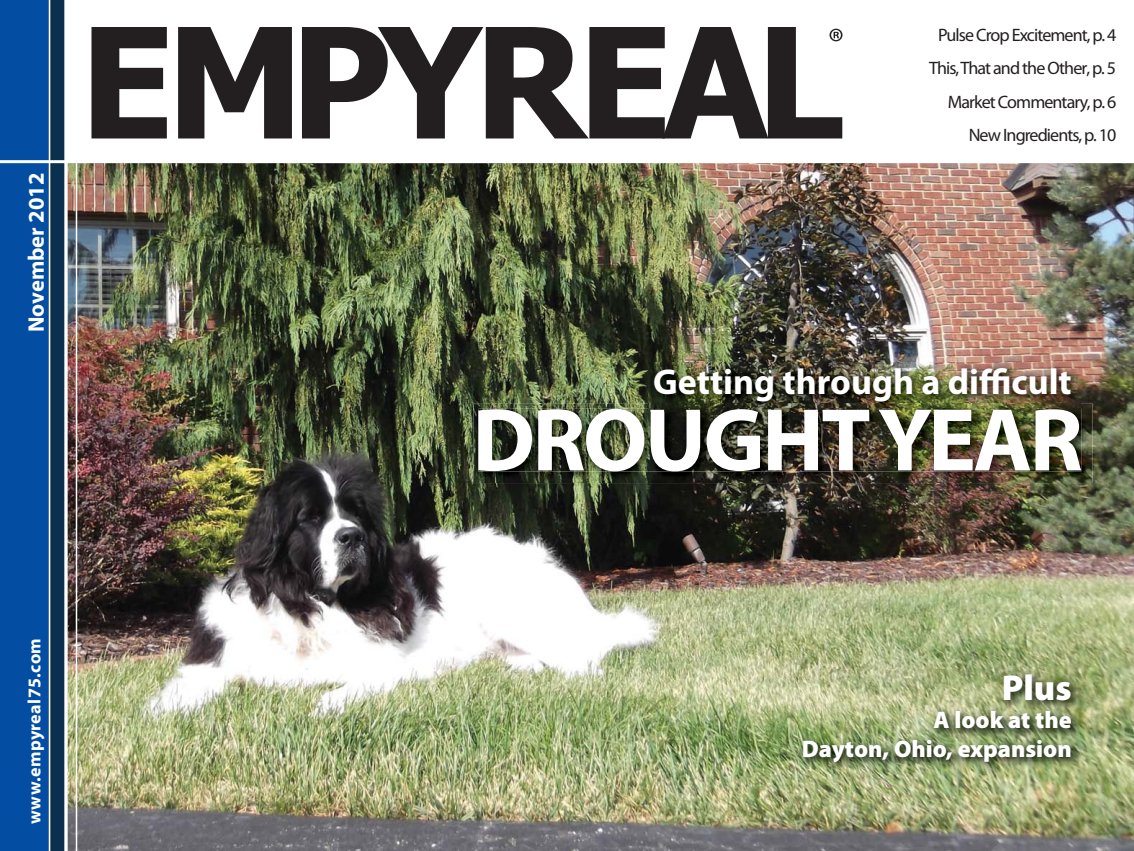
<style>
.page{position:relative;width:1134px;height:851px;background:#fff}
.page>*{position:absolute;margin:0;border:0;box-sizing:border-box;transform-origin:0 0}
.t1{font:700 90px "Myriad Pro";letter-spacing:-.03em;color:#fff}
.t2{font:700 36px "Myriad Pro";color:#fff}
.t3{font:900 36px "Myriad Pro";color:#fff}
.t4{font:900 24px/28.5px "Myriad Pro";color:#fff;text-align:right}
.t5{font:700 22.5px "Myriad Pro";color:#fff}
.t6{font:18px/33.6px "Myriad Pro";letter-spacing:-.05em;color:#231f20;text-align:right}
.t7{font:700 18px "Myriad Pro";letter-spacing:.02em;color:#fff}
</style>
<div class="page">
<img style="left:68px;top:163px;width:1066px;height:687px">
<div style="left:3px;top:0;width:63px;height:850px;background:linear-gradient(to bottom,#0a304e,#0a304e)"></div>
<div style="left:0;top:0;width:48px;height:850px;background:#034ea2"></div>
<hr style="left:76px;top:142px;width:1px;height:708px;background:#fff">
<svg style="left:64px;top:0;width:4px;height:850px"></svg>
<hr style="left:49px;top:0;width:1px;height:850px;background:#fff">
<svg style="left:92px;top:27px;width:75px;height:111px"></svg>
<svg style="left:178px;top:27px;width:114px;height:111px"></svg>
<svg style="left:302px;top:27px;width:541px;height:111px"></svg>
<hr style="left:0;top:160px;width:1134px;height:3px;background:#fff">
<img style="left:473px;top:404px;width:620px;height:79px">
<img style="left:478px;top:409px;width:603px;height:62px">
<img style="left:648px;top:362px;width:433px;height:47px">
<img style="left:648px;top:409px;width:433px;height:2px">
<img style="left:798px;top:669px;width:284px;height:104px">
<p class="t5" style="left:28px;top:332px;width:161px;rotate:-90deg">November 2012</p>
<p class="t7" style="left:28px;top:824px;width:187px;rotate:-90deg">www.empyreal75.com</p>
<p class="t6" style="left:929px;top:19px;width:189px">Pulse Crop Excitement, p. 4<br>This, That and the Other, p. 5<br>Market Commentary, p. 6<br>New Ingredients, p. 10</p>
<h2 class="t2" style="left:653px;top:368px;width:420px">Getting through a difficult</h2>
<h1 class="t1" style="left:472px;top:406px;width:612px">DROUGHT YEAR</h1>
<h2 class="t3" style="left:1002px;top:674px;width:71px">Plus</h2>
<h3 class="t4" style="left:802px;top:707px;width:271px">A look at the<br>Dayton, Ohio, expansion</h3>
</div>
